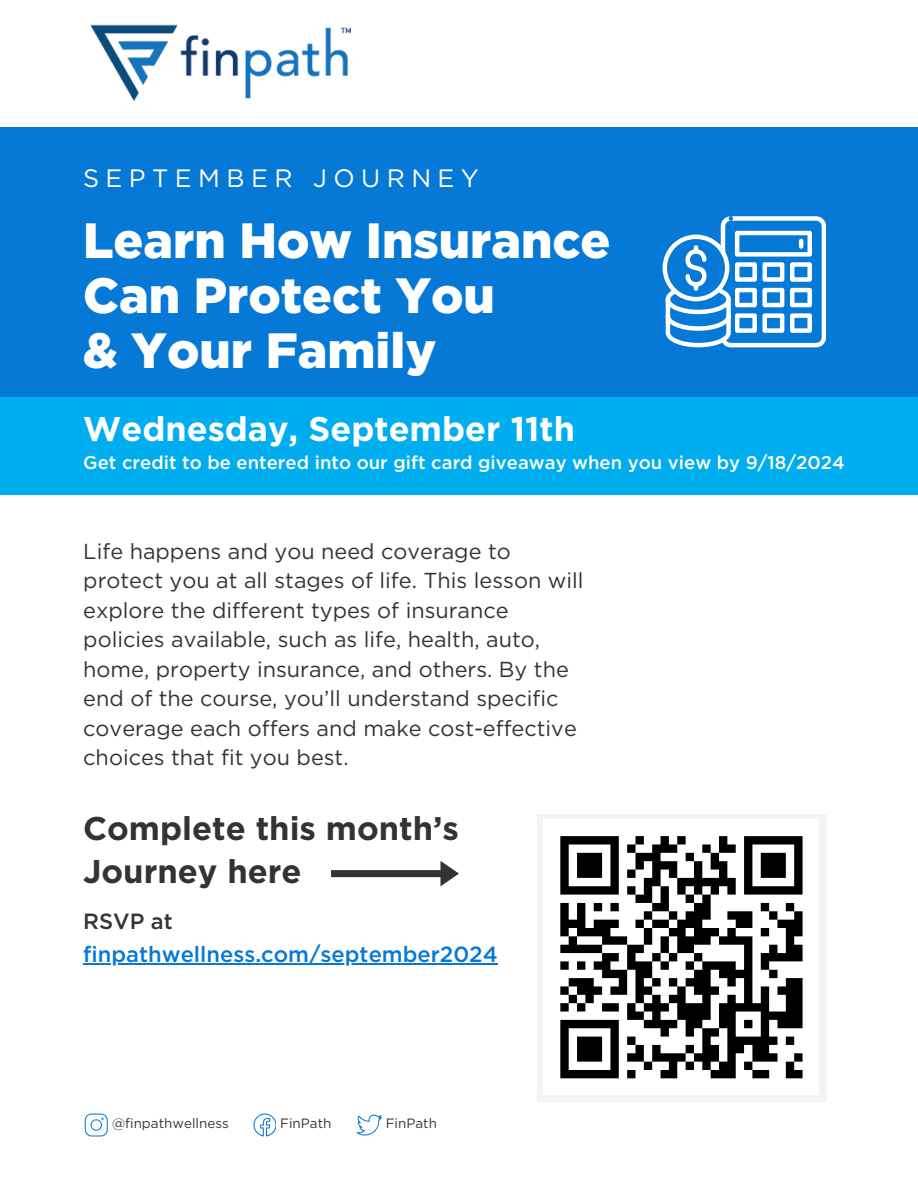
<style>
.page{position:relative;width:918px;height:1188px;background:#fff}
.page>*{position:absolute;margin:0;border:0;box-sizing:border-box;transform-origin:0 0}
.t1{font:900 49.5px/55.2px "Gotham";color:#fff}
.t2{font:700 34.2px "Gotham";color:#fff}
.t3{font:700 32.7px/42.8px "Gotham";color:#333}
.t4{font:25.2px "Gotham";letter-spacing:.255em;color:#fff}
.t5{font:500 22.05px "Gotham";color:#0678d5}
.t6{font:500 22.05px "Gotham";color:#333}
.t7{font:21.6px/29.4px "Gotham";color:#333}
.t8{font:500 18.45px "Gotham";color:#fff}
.t9{font:13.5px "Gotham";color:#333}
</style>
<div class="page">
<div style="left:0;top:127px;width:917px;height:333px;background:#0678d5"></div>
<svg style="left:357px;top:1115px;width:25px;height:20px"></svg>
<svg style="left:253px;top:1114px;width:23px;height:22px"></svg>
<svg style="left:85px;top:1114px;width:22px;height:22px"></svg>
<svg style="left:663px;top:216px;width:163px;height:131px"></svg>
<img style="left:90px;top:24px;width:261px;height:77px">
<div style="left:0;top:397px;width:918px;height:97px;background:#00aeef"></div>
<div style="left:537px;top:814px;width:289px;height:287px;background:#f3f3f3"></div>
<svg style="left:331px;top:861px;width:128px;height:25px"></svg>
<hr style="left:83px;top:963px;width:415px;height:1px;background:#0678d5">
<div style="left:544px;top:819px;width:275px;height:276px;background:#fff"></div>
<svg style="left:560px;top:836px;width:243px;height:243px"></svg>
<h1 class="t4" style="left:83px;top:167px;width:397px">SEPTEMBER JOURNEY</h1>
<p class="t1" style="left:83px;top:216px;width:529px">Learn How Insurance<br>Can Protect You<br>&amp; Your Family</p>
<h2 class="t2" style="left:83px;top:414px;width:493px">Wednesday, September 11th</h2>
<p class="t8" style="left:83px;top:454px;width:763px">Get credit to be entered into our gift card giveaway when you view by 9/18/2024</p>
<h5 class="t7" style="left:83px;top:538px;width:502px">Life happens and you need coverage to protect you at all stages of life. This lesson will explore the different types of insurance policies available, such as life, health, auto, home, property insurance, and others. By the end of the course, you’ll understand specific coverage each offers and make cost-effective choices that fit you best.</h5>
<h3 class="t3" style="left:83px;top:809px;width:377px">Complete this month’s<br>Journey here</h3>
<h4 class="t6" style="left:83px;top:912px;width:91px">RSVP at</h4>
<p class="t5" style="left:83px;top:944px;width:416px">finpathwellness.com/september2024</p>
<h4 class="t9" style="left:112px;top:1118px;width:118px">@finpathwellness</h4>
<h2 class="t9" style="left:280px;top:1118px;width:53px">FinPath</h2>
<p class="t9" style="left:386px;top:1118px;width:53px">FinPath</p>
</div>
